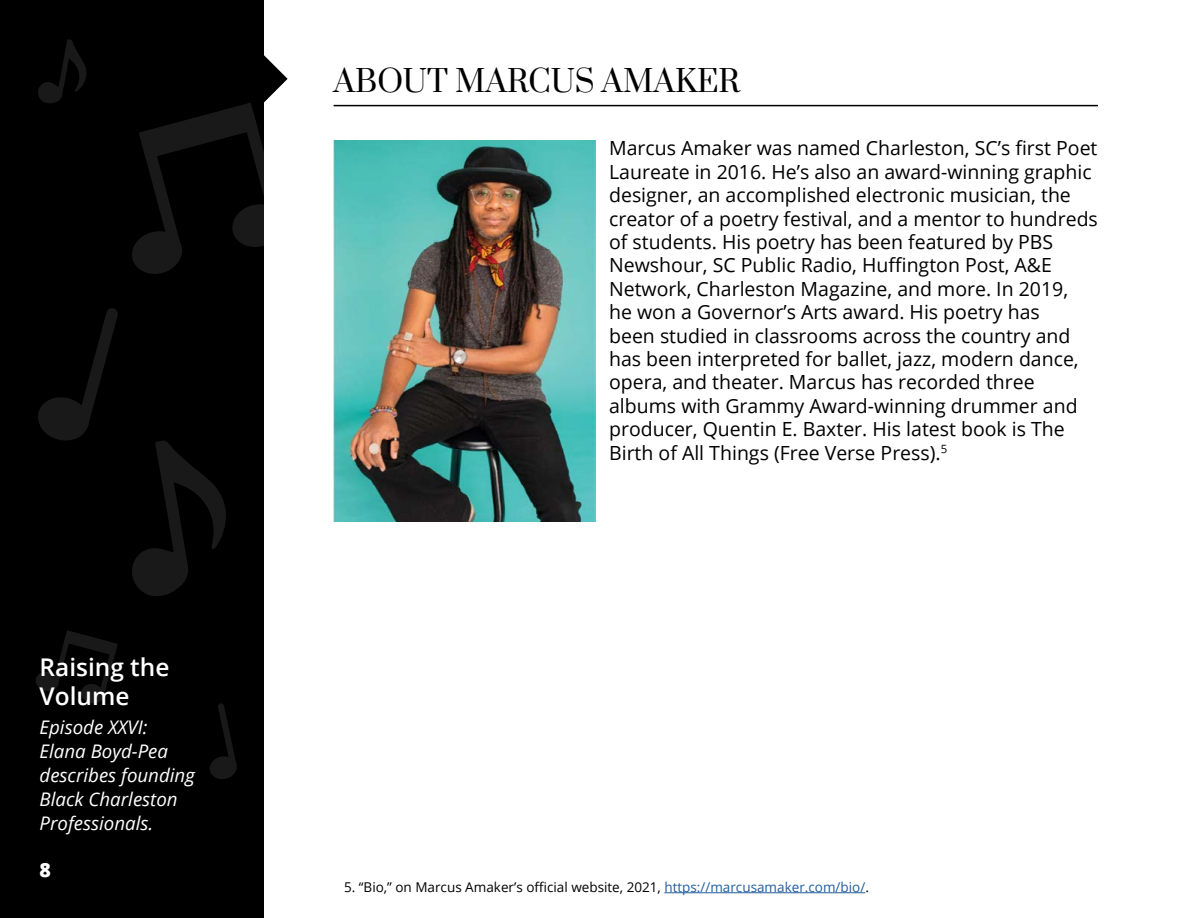
<style>
.page{position:relative;width:1188px;height:918px;background:#fff}
.page>*{position:absolute;margin:0;border:0;box-sizing:border-box;transform-origin:0 0}
.t1{font:30px "Prata";color:#000}
.t2{font:600 24.45px/29.2px "Open Sans";color:#fff}
.t3{font:19.5px/23.4px "Open Sans";color:#000}
.t4{font:800 19.5px "Open Sans";color:#fff}
.t5{font:italic 18.75px/24px "Open Sans";color:#fff}
.t6{font:13.5px "Open Sans";color:#000}
.s1{color:#215e9e}
</style>
<div class="page">
<div style="left:0;top:0;width:264px;height:918px;background:#000"></div>
<svg style="left:210px;top:703px;width:27px;height:76px"></svg>
<svg style="left:36px;top:630px;width:82px;height:73px"></svg>
<svg style="left:38px;top:308px;width:188px;height:288px"></svg>
<svg style="left:38px;top:39px;width:49px;height:64px"></svg>
<svg style="left:132px;top:55px;width:156px;height:219px"></svg>
<hr style="left:334px;top:105px;width:764px;height:1px;background:#000">
<img style="left:334px;top:140px;width:262px;height:381px">
<hr style="left:664px;top:892px;width:201px;height:1px;background:#215e9e">
<p class="t2" style="left:40px;top:652px;width:131px">Raising the<br>Volume</p>
<p class="t5" style="left:40px;top:715px;width:157px">Episode XXVI:<br>Elana Boyd-Pea describes founding<br>Black Charleston<br>Professionals.</p>
<p class="t4" style="left:40px;top:855px;width:13px">8</p>
<h1 class="t1" style="left:334px;top:63px;width:408px">ABOUT MARCUS AMAKER</h1>
<p class="t3" style="left:609px;top:136px;width:490px">Marcus Amaker was named Charleston, SC’s first Poet Laureate in 2016. He’s also an award-winning graphic designer, an accomplished electronic musician, the creator of a poetry festival, and a mentor to hundreds of students. His poetry has been featured by PBS Newshour, SC Public Radio, Huffington Post, A&amp;E Network, Charleston Magazine, and more. In 2019,<br>he won a Governor’s Arts award. His poetry has<br>been studied in classrooms across the country and has been interpreted for ballet, jazz, modern dance, opera, and theater. Marcus has recorded three albums with Grammy Award-winning drummer and producer, Quentin E. Baxter. His latest book is The Birth of All Things (Free Verse Press).<sup>5</sup></p>
<p class="t6" style="left:344px;top:878px;width:526px">5. “Bio,” on Marcus Amaker’s official website, 2021, <span class="s1">https://marcusamaker.com/bio/</span>.</p>
</div>
